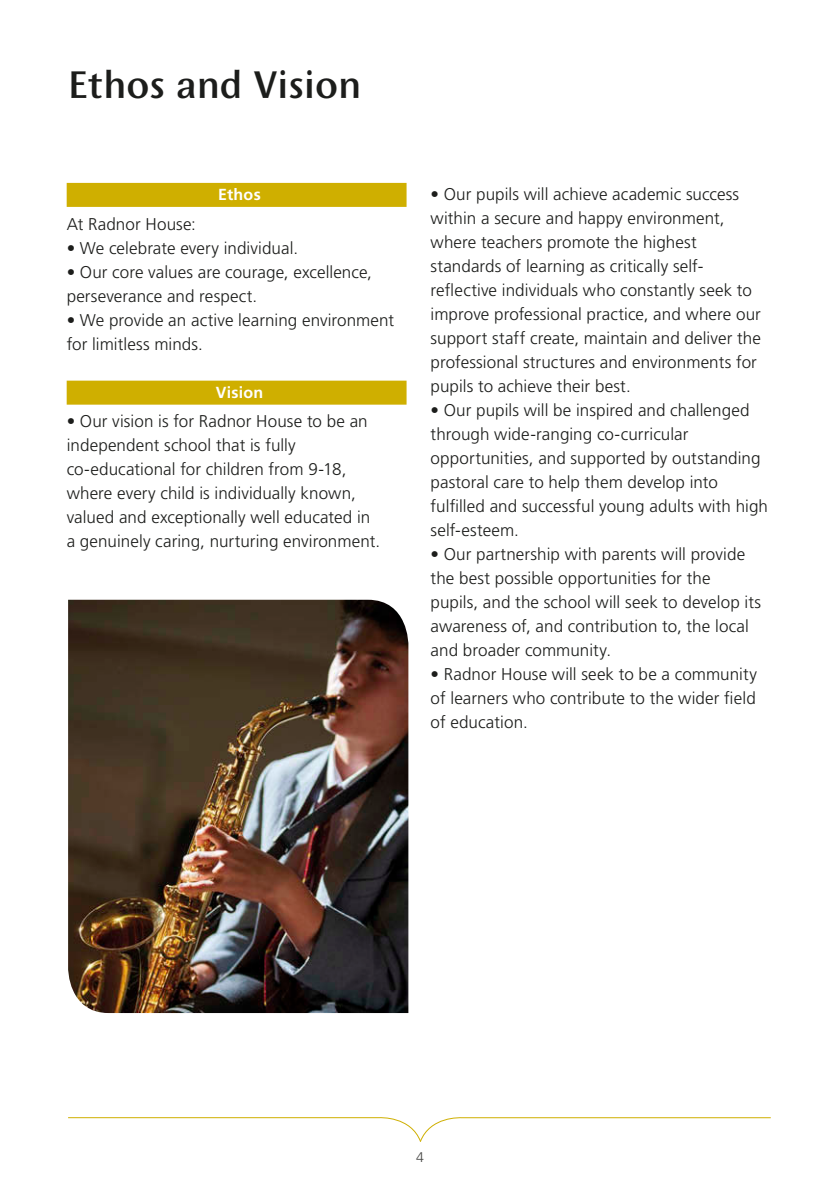
<style>
.page{position:relative;width:840px;height:1191px;background:#fff}
.page>*{position:absolute;margin:0;border:0;box-sizing:border-box;transform-origin:0 0}
.t1{font:500 40px "Wunderlich";color:#1c1d1b}
.t2{font:300 17px/24px "Frutiger LT Std";letter-spacing:.005em;color:#1c1d1b}
.t3{font:700 16px "Frutiger LT Std";letter-spacing:.015em;color:#fff}
.t4{font:300 14px "Frutiger LT Std";color:#4a4a48}
</style>
<div class="page">
<svg style="left:68px;top:1117px;width:703px;height:25px"></svg>
<div style="left:67px;top:183px;width:339px;height:24px;background:#cfaf00"></div>
<div style="left:67px;top:381px;width:339px;height:24px;background:#cfaf00"></div>
<img style="left:68px;top:600px;width:340px;height:413px">
<h1 class="t1" style="left:68px;top:63px;width:294px">Ethos and Vision</h1>
<p class="t3" style="left:218px;top:185px;width:44px">Ethos</p>
<p class="t2" style="left:67px;top:212px;width:131px">At Radnor House:</p>
<p class="t2" style="left:67px;top:236px;width:233px">• We celebrate every individual.</p>
<p class="t2" style="left:67px;top:260px;width:307px">• Our core values are courage, excellence, perseverance and respect.</p>
<p class="t2" style="left:67px;top:308px;width:329px">• We provide an active learning environment for limitless minds.</p>
<p class="t3" style="left:215px;top:383px;width:49px">Vision</p>
<p class="t2" style="left:67px;top:410px;width:315px">• Our vision is for Radnor House to be an independent school that is fully co-educational for children from 9-18, where every child is individually known, valued and exceptionally well educated in a genuinely caring, nurturing environment.</p>
<p class="t2" style="left:430px;top:182px;width:332px">• Our pupils will achieve academic success within a secure and happy environment, where teachers promote the highest standards of learning as critically self&shy;reflective individuals who constantly seek to improve professional practice, and where our support staff create, maintain and deliver the professional structures and environments for pupils to achieve their best.</p>
<p class="t2" style="left:430px;top:398px;width:339px">• Our pupils will be inspired and challenged through wide-ranging co-curricular opportunities, and supported by outstanding pastoral care to help them develop into fulfilled and successful young adults with high self-esteem.</p>
<p class="t2" style="left:430px;top:542px;width:332px">• Our partnership with parents will provide the best possible opportunities for the pupils, and the school will seek to develop its awareness of, and contribution to, the local and broader community.</p>
<p class="t2" style="left:430px;top:662px;width:327px;text-align:justify">• Radnor House will seek to be a community of learners who contribute to the wider field of education.</p>
<p class="t4" style="left:416px;top:1149px;width:9px">4</p>
</div>
